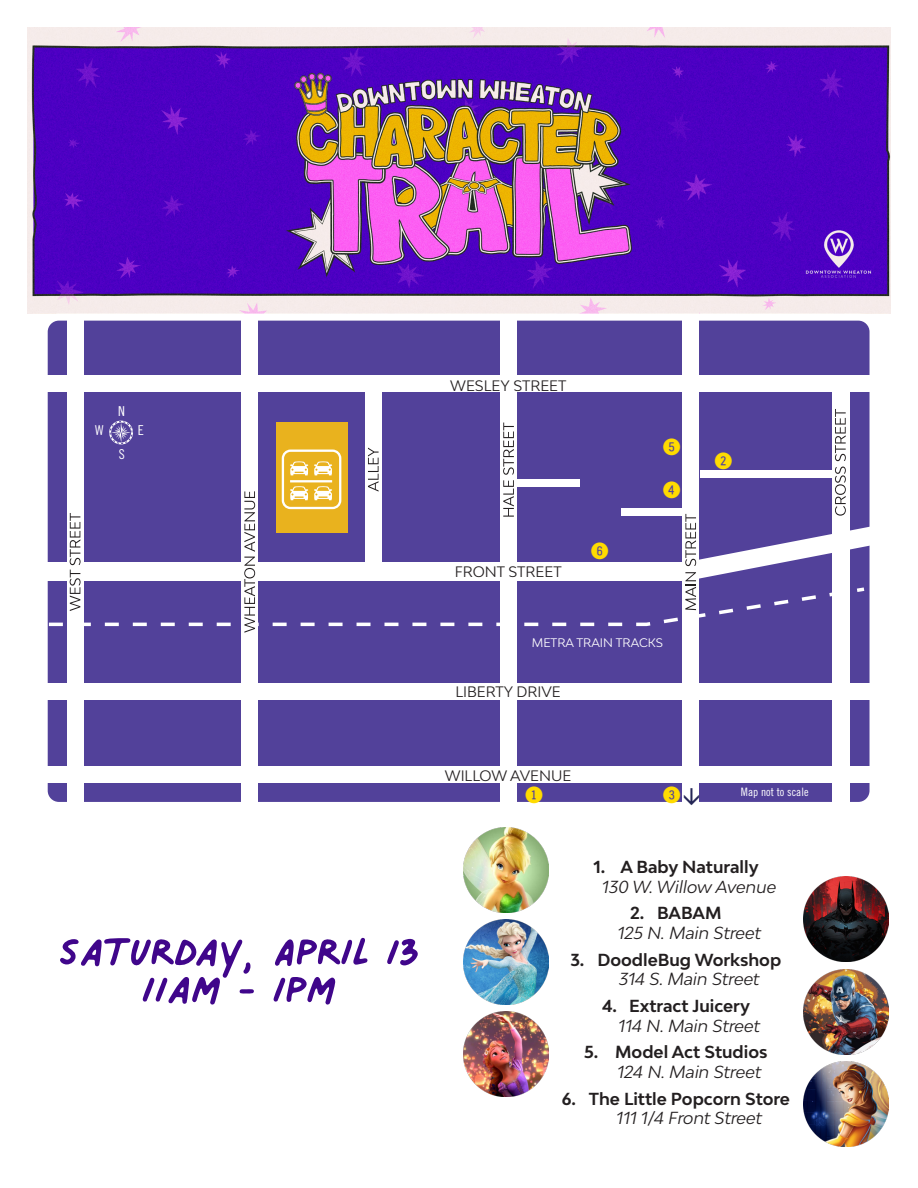
<style>
.page{position:relative;width:918px;height:1188px;background:#fff}
.page>*{position:absolute;margin:0;border:0;box-sizing:border-box;transform-origin:0 0}
.t1{font:82.5px "Palmer Lake Print";color:#40068b}
.t2{font:22.5px "Fyra Numeric Circle Closed";color:#ffdb00}
.t3{font:700 16.5px/19.8px "Bw Modelica";color:#231f20}
.t4{font:italic 16.5px/19.8px "Bw Modelica";color:#231f20}
.t5{font:14.25px "Bw Modelica";color:#231f20}
.t6{font:13.65px "Trade Gothic LT Std Cn 18";color:#fff}
.t7{font:11.7px "Bw Modelica";color:#fff}
.t8{font:11.55px "Trade Gothic LT Std Cn 18";letter-spacing:.005em;color:#fff}
.s1{font-weight:700;font-style:normal}
.s2{font-weight:400;font-style:italic}
</style>
<div class="page">
<img style="left:27px;top:27px;width:864px;height:286px">
<div style="left:44px;top:317px;width:829px;height:488px;background:#52419a;border-radius:15px"></div>
<div style="left:41px;top:314px;width:836px;height:495px;border:7px solid #fff;border-radius:15px"></div>
<div style="left:242px;top:320px;width:16px;height:483px;background:#fff"></div>
<div style="left:501px;top:320px;width:16px;height:483px;background:#fff"></div>
<div style="left:683px;top:320px;width:16px;height:483px;background:#fff"></div>
<div style="left:365px;top:392px;width:16px;height:172px;background:#fff"></div>
<div style="left:833px;top:376px;width:17px;height:427px;background:#fff"></div>
<div style="left:46px;top:376px;width:827px;height:16px;background:#fff"></div>
<div style="left:46px;top:684px;width:827px;height:16px;background:#fff"></div>
<div style="left:46px;top:767px;width:826px;height:16px;background:#fff"></div>
<div style="left:67px;top:320px;width:16px;height:484px;background:#fff"></div>
<svg style="left:45px;top:409px;width:832px;height:224px"></svg>
<div style="left:700px;top:471px;width:134px;height:7px;background:#fff"></div>
<div style="left:516px;top:479px;width:64px;height:8px;background:#fff"></div>
<div style="left:621px;top:508px;width:64px;height:8px;background:#fff"></div>
<img style="left:803px;top:877px;width:86px;height:85px">
<img style="left:463px;top:827px;width:85px;height:85px">
<img style="left:463px;top:919px;width:85px;height:85px">
<img style="left:803px;top:969px;width:86px;height:85px">
<img style="left:463px;top:1012px;width:85px;height:85px">
<img style="left:803px;top:1062px;width:85px;height:85px">
<svg style="left:684px;top:803px;width:15px;height:2px"></svg>
<p class="t6" style="left:118px;top:403px;width:8px">N</p>
<p class="t6" style="left:119px;top:446px;width:8px">S</p>
<p class="t6" style="left:95px;top:422px;width:10px">W</p>
<p class="t6" style="left:138px;top:422px;width:8px">E</p>
<p class="t5" style="left:450px;top:376px;width:118px">WESLEY STREET</p>
<p class="t5" style="left:455px;top:562px;width:108px">FRONT STREET</p>
<p class="t2" style="left:591px;top:538px;width:20px">6</p>
<p class="t2" style="left:662px;top:435px;width:20px">5</p>
<p class="t2" style="left:662px;top:477px;width:20px">4</p>
<p class="t7" style="left:532px;top:635px;width:133px">METRA TRAIN TRACKS</p>
<p class="t5" style="left:455px;top:683px;width:107px">LIBERTY DRIVE</p>
<p class="t2" style="left:714px;top:448px;width:20px">2</p>
<p class="t1" style="left:58px;top:910px;width:363px">Saturday, April 13</p>
<p class="t1" style="left:142px;top:947px;width:195px">11am - 1pm</p>
<p class="t5" style="left:445px;top:767px;width:128px">WILLOW AVENUE</p>
<p class="t2" style="left:525px;top:782px;width:20px">1</p>
<p class="t2" style="left:662px;top:782px;width:20px">3</p>
<p class="t8" style="left:741px;top:785px;width:69px">Map not to scale</p>
<p class="t4" style="left:602px;top:856px;width:176px;text-indent:-9px"><span class="s1">1. A Baby Naturally<br></span>130 W. Willow Avenue</p>
<p class="t4" style="left:618px;top:903px;width:145px;text-indent:12px"><span class="s1">2. BABAM<br></span>125 N. Main Street</p>
<p class="t3" style="left:619px;top:949px;width:164px;text-indent:-49px">3. DoodleBug Workshop<br><span class="s2">314 S. Main Street</span></p>
<p class="t3" style="left:619px;top:996px;width:143px;text-indent:-16px">4. Extract Juicery<br><span class="s2">114 N. Main Street</span></p>
<p class="t3" style="left:617px;top:1042px;width:152px;text-indent:-33px">5. Model Act Studios<br><span class="s2">124 N. Main Street</span></p>
<p class="t3" style="left:617px;top:1088px;width:175px;text-indent:-55px">6. The Little Popcorn Store<br><span class="s2">111 1/4 Front Street</span></p>
</div>
